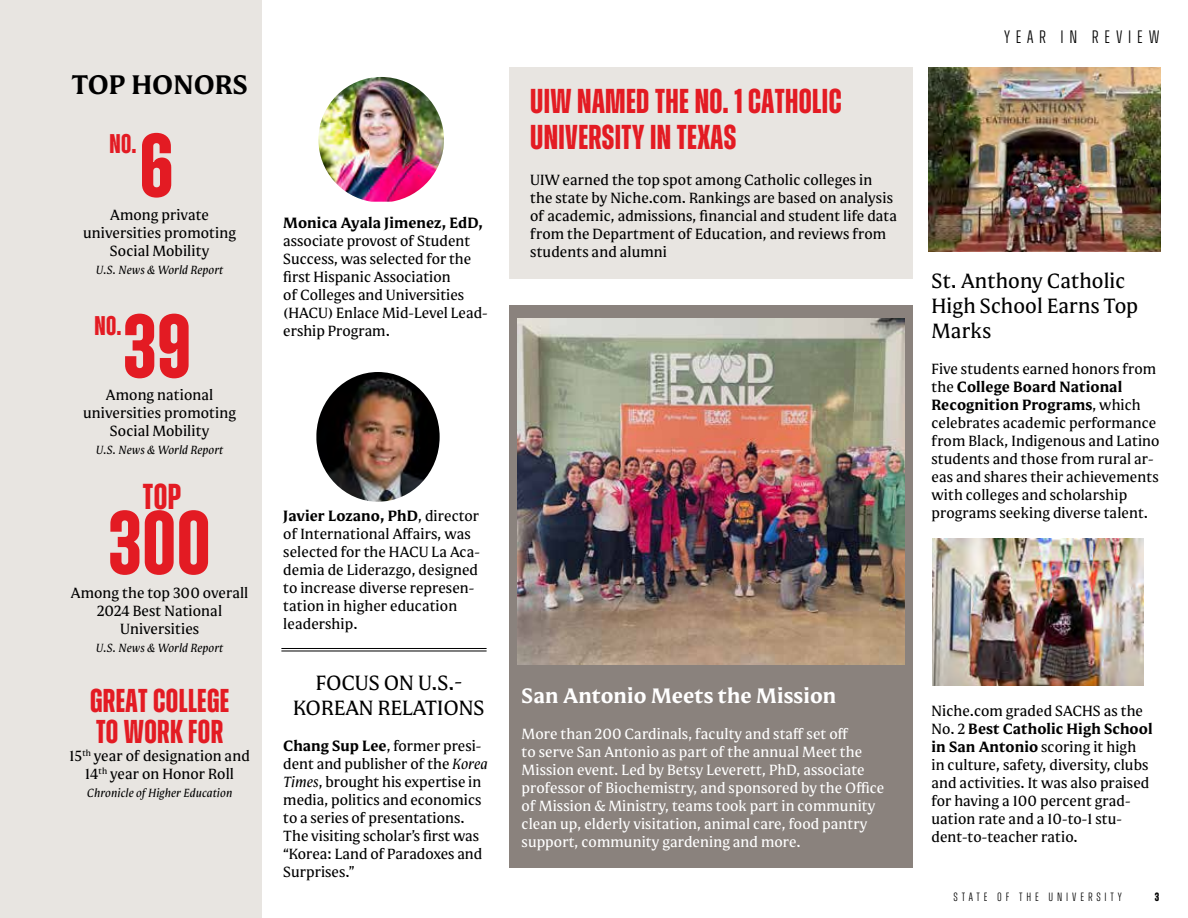
<style>
.page{position:relative;width:1188px;height:918px;background:#fff}
.page>*{position:absolute;margin:0;border:0;box-sizing:border-box;transform-origin:0 0}
.t1{font:700 89.4px/196.5px "Zuume";color:#e31b23}
.t2{font:700 36px "Zuume";color:#e31b23}
.t3{font:700 34.5px/36px "Zuume";letter-spacing:.01em;color:#e31b23}
.t4{font:700 33px/31.5px "Zuume";letter-spacing:.01em;color:#e31b23}
.t5{font:700 27px "Mestiza";color:#000}
.t6{font:700 27px "Zuume";color:#e31b23}
.t7{font:21px/25.2px "Mestiza";letter-spacing:.005em;color:#000;text-align:center}
.t8{font:700 21px "Mestiza";letter-spacing:.005em;color:#fff}
.t9{font:300 18px "Zuume";letter-spacing:.32em;color:#000}
.t10{font:15px/18px "Mestiza";letter-spacing:.005em;color:#000}
.t11{font:15px/18px "Mestiza";letter-spacing:.005em;color:#fff}
.t12{font:700 15px "Mestiza";letter-spacing:.005em;color:#000}
.t13{font:italic 12px "Mestiza";letter-spacing:.005em;color:#000}
.t14{font:300 12px "Zuume";letter-spacing:.32em;color:#000}
.t15{font:700 12px "Zuume";color:#000}
.s1{font-weight:700}
.s2{font-style:italic}
</style>
<div class="page">
<div style="left:509px;top:68px;width:403px;height:211px;background:#e8e5e1"></div>
<div style="left:509px;top:306px;width:404px;height:562px;background:#8a827d"></div>
<div style="left:0;top:0;width:261px;height:918px;background:#e8e5e1"></div>
<img style="left:517px;top:319px;width:387px;height:345px">
<img style="left:933px;top:539px;width:210px;height:146px">
<img style="left:929px;top:68px;width:232px;height:183px">
<img style="left:316px;top:372px;width:124px;height:130px">
<hr style="left:281px;top:648px;width:206px;height:1px;background:#000">
<hr style="left:281px;top:651px;width:206px;height:1px;background:#000">
<img style="left:318px;top:77px;width:126px;height:125px">
<h3 class="t5" style="left:71px;top:67px;width:178px">TOP HONORS</h3>
<h1 class="t1" style="left:140px;top:68px;width:35px">6</h1>
<h3 class="t6" style="left:110px;top:130px;width:28px">NO.</h3>
<p class="t10" style="left:83px;top:206px;width:154px;text-align:center">Among private universities promoting<br>Social Mobility</p>
<p class="t13" style="left:96px;top:262px;width:129px">U.S. News &amp; World Report</p>
<h1 class="t1" style="left:108px;top:249px;width:103px">39<br>300</h1>
<h3 class="t6" style="left:95px;top:311px;width:28px">NO.</h3>
<p class="t10" style="left:83px;top:386px;width:154px;text-align:center">Among national universities promoting<br>Social Mobility</p>
<p class="t13" style="left:96px;top:442px;width:129px">U.S. News &amp; World Report</p>
<h2 class="t2" style="left:143px;top:478px;width:40px">TOP</h2>
<p class="t10" style="left:71px;top:584px;width:179px;text-align:center">Among the top 300 overall<br>2024 Best National<br>Universities</p>
<p class="t13" style="left:96px;top:640px;width:129px">U.S. News &amp; World Report</p>
<h3 class="t4" style="left:90px;top:685px;width:141px">GREAT COLLEGE<br>TO WORK FOR</h3>
<p class="t10" style="left:70px;top:747px;width:182px;text-align:center">15<sup>th</sup> year of designation and<br>14<sup>th</sup> year on Honor Roll</p>
<p class="t13" style="left:87px;top:786px;width:147px">Chronicle of Higher Education</p>
<p class="t12" style="left:283px;top:213px;width:201px">Monica Ayala Jimenez, EdD,</p>
<p class="t10" style="left:283px;top:232px;width:206px">associate provost of Student<br>Success, was selected for the first Hispanic Association<br>of Colleges and Universities (HACU) Enlace Mid-Level Lead&shy;ership Program.</p>
<p class="t10" style="left:283px;top:507px;width:198px"><span class="s1">Javier Lozano, PhD</span>, director of International Affairs, was selected for the HACU La Aca&shy;demia de Liderazgo, designed to increase diverse represen&shy;tation in higher education leadership.</p>
<h3 class="t7" style="left:293px;top:670px;width:193px">FOCUS ON U.S.-<br>KOREAN RELATIONS</h3>
<p class="t10" style="left:283px;top:737px;width:206px"><span class="s1">Chang Sup Lee</span>, former presi&shy;dent and publisher of the <span class="s2">Korea<br>Times</span>, brought his expertise in media, politics and economics to a series of presentations.<br>The visiting scholar’s first was “Korea: Land of Paradoxes and<br>Surprises.”</p>
<h3 class="t3" style="left:530px;top:84px;width:313px">UIW NAMED THE NO. 1 CATHOLIC<br>UNIVERSITY IN TEXAS</h3>
<p class="t10" style="left:530px;top:171px;width:368px">UIW earned the top spot among Catholic colleges in the state by Niche.com. Rankings are based on analysis of academic, admissions, financial and student life data from the Department of Education, and reviews from students and alumni</p>
<h3 class="t8" style="left:522px;top:682px;width:316px">San Antonio Meets the Mission</h3>
<p class="t11" style="left:522px;top:725px;width:364px">More than 200 Cardinals, faculty and staff set off<br>to serve San Antonio as part of the annual Meet the Mission event. Led by Betsy Leverett, PhD, associate professor of Biochemistry, and sponsored by the Office of Mission &amp; Ministry, teams took part in community clean up, elderly visitation, animal care, food pantry support, community gardening and more.</p>
<p class="t9" style="left:1004px;top:28px;width:157px">YEAR IN REVIEW</p>
<h3 class="t7" style="left:932px;top:268px;width:208px;text-align:left">St. Anthony Catholic<br>High School Earns Top<br>Marks</h3>
<p class="t10" style="left:932px;top:360px;width:230px">Five students earned honors from the <span class="s1">College Board National<br>Recognition Programs</span>, which celebrates academic performance from Black, Indigenous and Latino students and those from rural ar&shy;eas and shares their achievements with colleges and scholarship programs seeking diverse talent.</p>
<p class="t10" style="left:932px;top:702px;width:223px">Niche.com graded SACHS as the<br>No. 2 <span class="s1">Best Catholic High School in San Antonio</span> scoring it high in culture, safety, diversity, clubs and activities. It was also praised for having a 100 percent grad&shy;uation rate and a 10-to-1 stu&shy;dent-to-teacher ratio.</p>
<p class="t14" style="left:954px;top:891px;width:170px">STATE OF THE UNIVERSITY</p>
<p class="t15" style="left:1155px;top:891px;width:6px">3</p>
</div>
